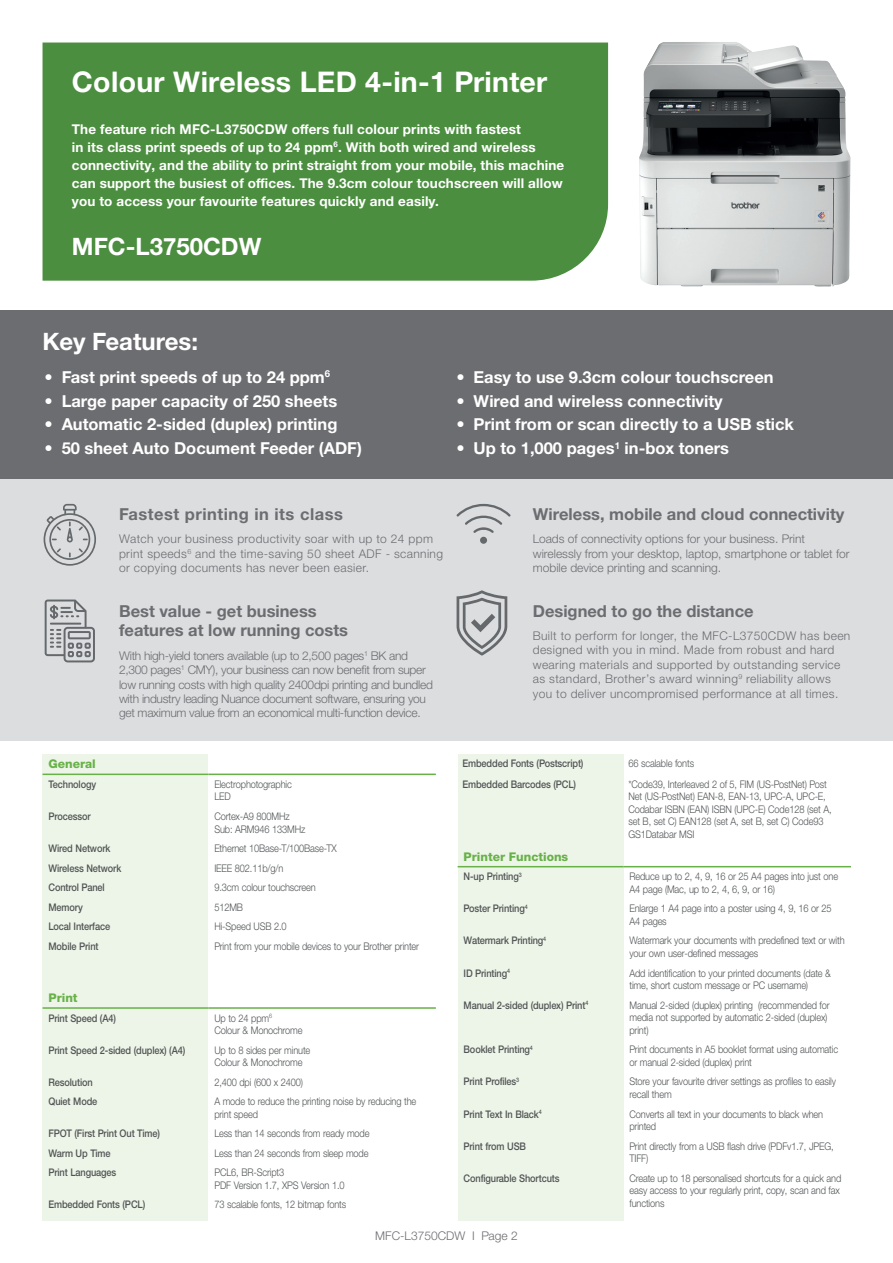
<style>
.page{position:relative;width:893px;height:1263px;background:#fff}
.page>*{position:absolute;margin:0;border:0;box-sizing:border-box;transform-origin:0 0}
.t1{font:700 28.5px "Helvetica Neue LTW1 G";letter-spacing:.01em;color:#fff}
.t2{font:700 24px "Helvetica Neue LTW1 G";color:#fff}
.t3{font:700 16.5px "Helvetica Neue LTW1 G";color:#fff}
.t4{font:700 16.5px/19.8px "Helvetica Neue LTW1 G";color:#6c6d70}
.t5{font:700 16.5px "Helvetica Neue LTW1 G";letter-spacing:.03em;color:#6c6d70}
.t6{font:700 13.5px/18px "Helvetica Neue LTW1 G";letter-spacing:.01em;color:#fff}
.t7{font:300 12px/14.4px "Helvetica Neue LTW1 G";letter-spacing:.03em;color:#6c6d70}
.t8{font:300 12px/14.4px "Helvetica Neue LTW1 G";letter-spacing:-.025em;color:#6c6d70}
.t9{font:300 12px/14.4px "Helvetica Neue LTW1 G";color:#6c6d70}
.t10{font:800 12px "Helvetica Neue LT Std";color:#68b149}
.t11{font:300 10.5px/12.6px "Helvetica Neue LTW1 G";letter-spacing:-.015em;color:#515455;scale:.88 1}
.t12{font:500 10.5px "Helvetica Neue LTW1 G";letter-spacing:-.015em;color:#515455;scale:.88 1}
</style>
<div class="page">
<img style="left:639px;top:42px;width:211px;height:245px">
<div style="left:43px;top:754px;width:165px;height:466px;background:#edf5e8"></div>
<div style="left:458px;top:754px;width:165px;height:466px;background:#edf5e8"></div>
<div style="left:0;top:334px;width:893px;height:406px;background:#dcdddf"></div>
<div style="left:43px;top:43px;width:565px;height:238px;background:#4c8e40"></div>
<div style="left:0;top:310px;width:893px;height:168px;background:#6c6d70"></div>
<svg style="left:44px;top:504px;width:52px;height:62px"></svg>
<svg style="left:45px;top:599px;width:50px;height:63px"></svg>
<svg style="left:457px;top:590px;width:50px;height:66px"></svg>
<div style="left:480px;top:537px;width:7px;height:7px;background:#65696c;border-radius:50%"></div>
<svg style="left:456px;top:504px;width:55px;height:29px"></svg>
<hr style="left:43px;top:773px;width:165px;height:2px;background:#68b149">
<hr style="left:208px;top:773px;width:228px;height:2px;background:#68b149">
<hr style="left:43px;top:1007px;width:165px;height:2px;background:#68b149">
<hr style="left:208px;top:1007px;width:228px;height:2px;background:#68b149">
<hr style="left:458px;top:866px;width:165px;height:1px;background:#68b149">
<hr style="left:623px;top:866px;width:228px;height:1px;background:#68b149">
<h1 class="t1" style="left:72px;top:65px;width:477px">Colour Wireless LED 4-in-1 Printer</h1>
<p class="t6" style="left:72px;top:120px;width:494px">The feature rich MFC-L3750CDW offers full colour prints with fastest<br>in its class print speeds of up to 24 ppm<sup>6</sup>. With both wired and wireless connectivity, and the ability to print straight from your mobile, this machine can support the busiest of offices. The 9.3cm colour touchscreen will allow you to access your favourite features quickly and easily.</p>
<h2 class="t2" style="left:72px;top:231px;width:191px">MFC-L3750CDW</h2>
<h2 class="t2" style="left:43px;top:327px;width:157px">Key Features:</h2>
<h3 class="t3" style="left:45px;top:367px;width:287px">• Fast print speeds of up to 24 ppm<sup>6</sup></h3>
<h3 class="t3" style="left:45px;top:390px;width:294px">• Large paper capacity of 250 sheets</h3>
<h3 class="t3" style="left:45px;top:414px;width:294px">• Automatic 2-sided (duplex) printing</h3>
<h3 class="t3" style="left:45px;top:438px;width:319px">• 50 sheet Auto Document Feeder (ADF)</h3>
<h3 class="t3" style="left:457px;top:367px;width:319px">• Easy to use 9.3cm colour touchscreen</h3>
<h3 class="t3" style="left:457px;top:390px;width:268px">• Wired and wireless connectivity</h3>
<h3 class="t3" style="left:457px;top:414px;width:339px">• Print from or scan directly to a USB stick</h3>
<h3 class="t3" style="left:457px;top:438px;width:274px">• Up to 1,000 pages<sup>1</sup> in-box toners</h3>
<h3 class="t5" style="left:119px;top:504px;width:225px">Fastest printing in its class</h3>
<p class="t7" style="left:119px;top:532px;width:326px">Watch your business productivity soar with up to 24 ppm print speeds<sup>6</sup> and the time-saving 50 sheet ADF - scanning or copying documents has never been easier.</p>
<h3 class="t4" style="left:119px;top:601px;width:231px">Best value - get business features at low running costs</h3>
<p class="t8" style="left:119px;top:648px;width:315px">With high-yield toners available (up to 2,500 pages<sup>1</sup> BK and 2,300 pages<sup>1</sup> CMY), your business can now benefit from super low running costs with high quality 2400dpi printing and bundled with industry leading Nuance document software, ensuring you get maximum value from an economical multi-function device.</p>
<p class="t10" style="left:49px;top:757px;width:49px">General</p>
<p class="t12" style="left:49px;top:778px;width:56px">Technology</p>
<p class="t11" style="left:214px;top:778px;width:90px">Electrophotographic<br>LED</p>
<p class="t12" style="left:49px;top:810px;width:49px">Processor</p>
<p class="t11" style="left:214px;top:810px;width:105px">Cortex-A9 800MHz<br>Sub: ARM946 133MHz</p>
<p class="t12" style="left:49px;top:842px;width:72px">Wired Network</p>
<p class="t11" style="left:214px;top:842px;width:140px">Ethernet 10Base-T/100Base-TX</p>
<p class="t12" style="left:49px;top:861px;width:84px">Wireless Network</p>
<p class="t11" style="left:214px;top:861px;width:80px">IEEE 802.11b/g/n</p>
<p class="t12" style="left:49px;top:881px;width:65px">Control Panel</p>
<p class="t11" style="left:214px;top:881px;width:117px">9.3cm colour touchscreen</p>
<p class="t12" style="left:49px;top:900px;width:40px">Memory</p>
<p class="t11" style="left:214px;top:900px;width:34px">512MB</p>
<p class="t12" style="left:49px;top:920px;width:72px">Local Interface</p>
<p class="t11" style="left:214px;top:920px;width:84px">Hi-Speed USB 2.0</p>
<p class="t12" style="left:49px;top:939px;width:58px">Mobile Print</p>
<p class="t11" style="left:214px;top:939px;width:234px">Print from your mobile devices to your Brother printer</p>
<p class="t10" style="left:49px;top:990px;width:31px">Print</p>
<p class="t12" style="left:49px;top:1011px;width:78px">Print Speed (A4)</p>
<p class="t11" style="left:214px;top:1011px;width:102px">Up to 24 ppm<sup>6<br></sup>Colour &amp; Monochrome</p>
<p class="t12" style="left:49px;top:1043px;width:157px">Print Speed 2-sided (duplex) (A4)</p>
<p class="t11" style="left:214px;top:1043px;width:110px">Up to 8 sides per minute<br>Colour &amp; Monochrome</p>
<p class="t12" style="left:49px;top:1076px;width:52px">Resolution</p>
<p class="t11" style="left:214px;top:1076px;width:102px">2,400 dpi (600 x 2400)</p>
<p class="t12" style="left:49px;top:1095px;width:57px">Quiet Mode</p>
<p class="t11" style="left:214px;top:1095px;width:231px">A mode to reduce the printing noise by reducing the print speed</p>
<p class="t12" style="left:49px;top:1127px;width:128px">FPOT (First Print Out Time)</p>
<p class="t11" style="left:214px;top:1127px;width:178px">Less than 14 seconds from ready mode</p>
<p class="t12" style="left:49px;top:1147px;width:72px">Warm Up Time</p>
<p class="t11" style="left:214px;top:1147px;width:177px">Less than 24 seconds from sleep mode</p>
<p class="t12" style="left:49px;top:1166px;width:79px">Print Languages</p>
<p class="t11" style="left:214px;top:1166px;width:150px">PCL6, BR-Script3<br>PDF Version 1.7, XPS Version 1.0</p>
<p class="t12" style="left:49px;top:1198px;width:111px">Embedded Fonts (PCL)</p>
<p class="t11" style="left:214px;top:1198px;width:151px">73 scalable fonts, 12 bitmap fonts</p>
<h3 class="t4" style="left:533px;top:504px;width:313px">Wireless, mobile and cloud connectivity</h3>
<p class="t9" style="left:533px;top:532px;width:318px">Loads of connectivity options for your business. Print wirelessly from your desktop, laptop, smartphone or tablet for mobile device printing and scanning.</p>
<h3 class="t4" style="left:533px;top:601px;width:222px">Designed to go the distance</h3>
<p class="t7" style="left:533px;top:628px;width:319px">Built to perform for longer, the MFC-L3750CDW has been designed with you in mind. Made from robust and hard wearing materials and supported by outstanding service as standard, Brother’s award winning<sup>9</sup> reliability allows you to deliver uncompromised performance at all times.</p>
<p class="t12" style="left:463px;top:757px;width:139px">Embedded Fonts (Postscript)</p>
<p class="t11" style="left:628px;top:757px;width:76px">66 scalable fonts</p>
<p class="t12" style="left:463px;top:777px;width:131px">Embedded Barcodes (PCL)</p>
<p class="t11" style="left:628px;top:777px;width:232px">*Code39, Interleaved 2 of 5, FIM (US-PostNet) Post Net (US-PostNet) EAN-8, EAN-13, UPC-A, UPC-E, Codabar ISBN (EAN) ISBN (UPC-E) Code128 (set A, set B, set C) EAN128 (set A, set B, set C) Code93<br>GS1Databar MSI</p>
<p class="t10" style="left:464px;top:849px;width:106px">Printer Functions</p>
<p class="t12" style="left:464px;top:870px;width:68px">N-up Printing<sup>3</sup></p>
<p class="t11" style="left:629px;top:870px;width:239px">Reduce up to 2, 4, 9, 16 or 25 A4 pages into just one<br>A4 page (Mac, up to 2, 4, 6, 9, or 16)</p>
<p class="t12" style="left:464px;top:902px;width:74px">Poster Printing<sup>4</sup></p>
<p class="t11" style="left:629px;top:902px;width:231px">Enlarge 1 A4 page into a poster using 4, 9, 16 or 25<br>A4 pages</p>
<p class="t12" style="left:464px;top:934px;width:95px">Watermark Printing<sup>4</sup></p>
<p class="t11" style="left:629px;top:934px;width:246px">Watermark your documents with predefined text or with your own user-defined messages</p>
<p class="t12" style="left:464px;top:966px;width:54px">ID Printing<sup>4</sup></p>
<p class="t11" style="left:629px;top:966px;width:230px">Add identification to your printed documents (date &amp; time, short custom message or PC username)</p>
<p class="t12" style="left:464px;top:998px;width:143px">Manual 2-sided (duplex) Print<sup>4</sup></p>
<p class="t11" style="left:629px;top:998px;width:229px">Manual 2-sided (duplex) printing (recommended for media not supported by automatic 2-sided (duplex) print)</p>
<p class="t12" style="left:464px;top:1043px;width:80px">Booklet Printing<sup>4</sup></p>
<p class="t11" style="left:629px;top:1043px;width:239px">Print documents in A5 booklet format using automatic or manual 2-sided (duplex) print</p>
<p class="t12" style="left:464px;top:1075px;width:65px">Print Profiles<sup>3</sup></p>
<p class="t11" style="left:629px;top:1075px;width:236px">Store your favourite driver settings as profiles to easily recall them</p>
<p class="t12" style="left:464px;top:1107px;width:90px">Print Text In Black<sup>4</sup></p>
<p class="t11" style="left:629px;top:1107px;width:222px">Converts all text in your documents to black when printed</p>
<p class="t12" style="left:464px;top:1139px;width:72px">Print from USB</p>
<p class="t11" style="left:629px;top:1139px;width:234px">Print directly from a USB flash drive (PDFv1.7, JPEG,<br>TIFF)</p>
<p class="t12" style="left:464px;top:1172px;width:111px">Configurable Shortcuts</p>
<p class="t11" style="left:629px;top:1171px;width:242px">Create up to 18 personalised shortcuts for a quick and easy access to your regularly print, copy, scan and fax functions</p>
<p class="t9" style="left:375px;top:1228px;width:144px">MFC-L3750CDW I Page 2</p>
</div>
